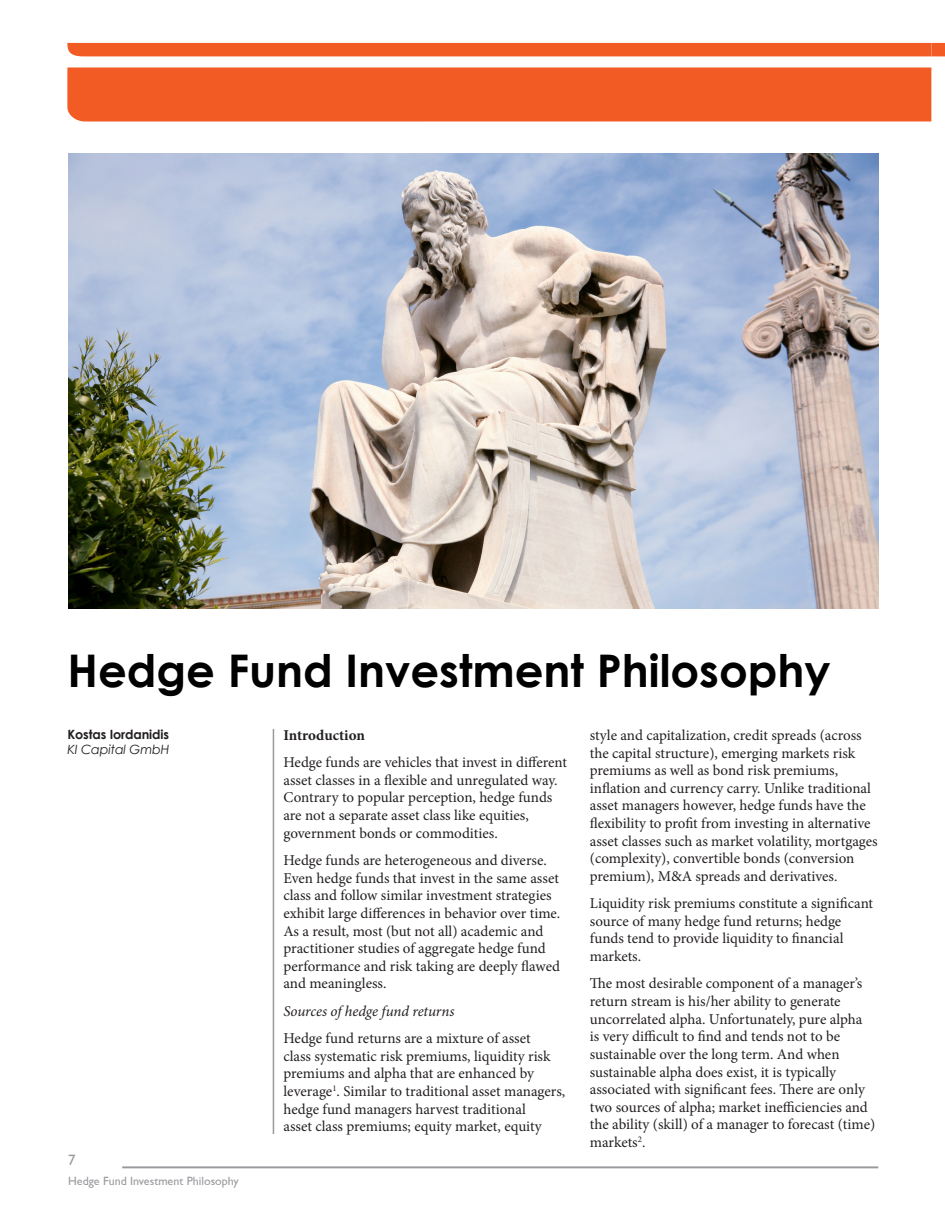
<style>
.page{position:relative;width:945px;height:1215px;background:#fff}
.page>*{position:absolute;margin:0;border:0;box-sizing:border-box;transform-origin:0 0}
.t1{font:700 45px "Century Gothic";color:#000}
.t2{font:15px/17.7px "Minion Pro";letter-spacing:-.005em;color:#231f20}
.t3{font:italic 15px "Minion Pro";letter-spacing:-.01em;color:#231f20}
.t4{font:700 15px "Minion Pro";letter-spacing:-.005em;color:#231f20}
.t5{font:15px "Gill Sans";color:#989a9d}
.t6{font:700 12.75px "Century Gothic";letter-spacing:-.01em;color:#231f20}
.t7{font:italic 12.75px "Century Gothic";letter-spacing:-.01em;color:#231f20}
.t8{font:12px "Gill Sans";color:#989a9d}
</style>
<div class="page">
<div style="left:67px;top:43px;width:878px;height:13px;background:#f25b23"></div>
<div style="left:67px;top:68px;width:864px;height:54px;background:#f25b23"></div>
<hr style="left:122px;top:1166px;width:756px;height:2px;background:#989a9d">
<hr style="left:273px;top:729px;width:1px;height:405px;background:#989a9d">
<img style="left:69px;top:153px;width:809px;height:455px">
<h1 class="t1" style="left:68px;top:637px;width:765px">Hedge Fund Investment Philosophy</h1>
<p class="t6" style="left:68px;top:724px;width:103px">Kostas Iordanidis</p>
<p class="t7" style="left:68px;top:740px;width:104px">KI Capital GmbH</p>
<p class="t2" style="left:590px;top:726px;width:289px">style and capitalization, credit spreads (across the capital structure), emerging markets risk premiums as well as bond risk premiums, inflation and currency carry. Unlike traditional asset managers however, hedge funds have the flexibility to profit from investing in alternative asset classes such as market volatility, mortgages (complexity), convertible bonds (conversion premium), M&amp;A spreads and derivatives.</p>
<p class="t2" style="left:590px;top:895px;width:285px">Liquidity risk premiums constitute a significant source of many hedge fund returns; hedge funds tend to provide liquidity to financial markets.</p>
<p class="t2" style="left:590px;top:975px;width:287px">The most desirable component of a manager’s return stream is his/her ability to generate uncorrelated alpha. Unfortunately, pure alpha is very difficult to find and tends not to be sustainable over the long term. And when sustainable alpha does exist, it is typically associated with significant fees. There are only two sources of alpha; market inefficiencies and the ability (skill) of a manager to forecast (time) markets<sup>2</sup>.</p>
<p class="t4" style="left:284px;top:725px;width:83px">Introduction</p>
<p class="t2" style="left:284px;top:754px;width:285px">Hedge funds are vehicles that invest in different asset classes in a flexible and unregulated way.<br>Contrary to popular perception, hedge funds are not a separate asset class like equities, government bonds or commodities.</p>
<p class="t2" style="left:284px;top:852px;width:278px">Hedge funds are heterogeneous and diverse.<br>Even hedge funds that invest in the same asset class and follow similar investment strategies exhibit large differences in behavior over time.<br>As a result, most (but not all) academic and practitioner studies of aggregate hedge fund performance and risk taking are deeply flawed and meaningless.</p>
<p class="t3" style="left:284px;top:1001px;width:173px">Sources of hedge fund returns</p>
<p class="t2" style="left:284px;top:1030px;width:283px">Hedge fund returns are a mixture of asset<br>class systematic risk premiums, liquidity risk premiums and alpha that are enhanced by leverage<sup>1</sup>. Similar to traditional asset managers, hedge fund managers harvest traditional<br>asset class premiums; equity market, equity</p>
<p class="t5" style="left:68px;top:1151px;width:9px">7</p>
<p class="t8" style="left:68px;top:1174px;width:172px">Hedge Fund Investment Philosophy</p>
</div>
